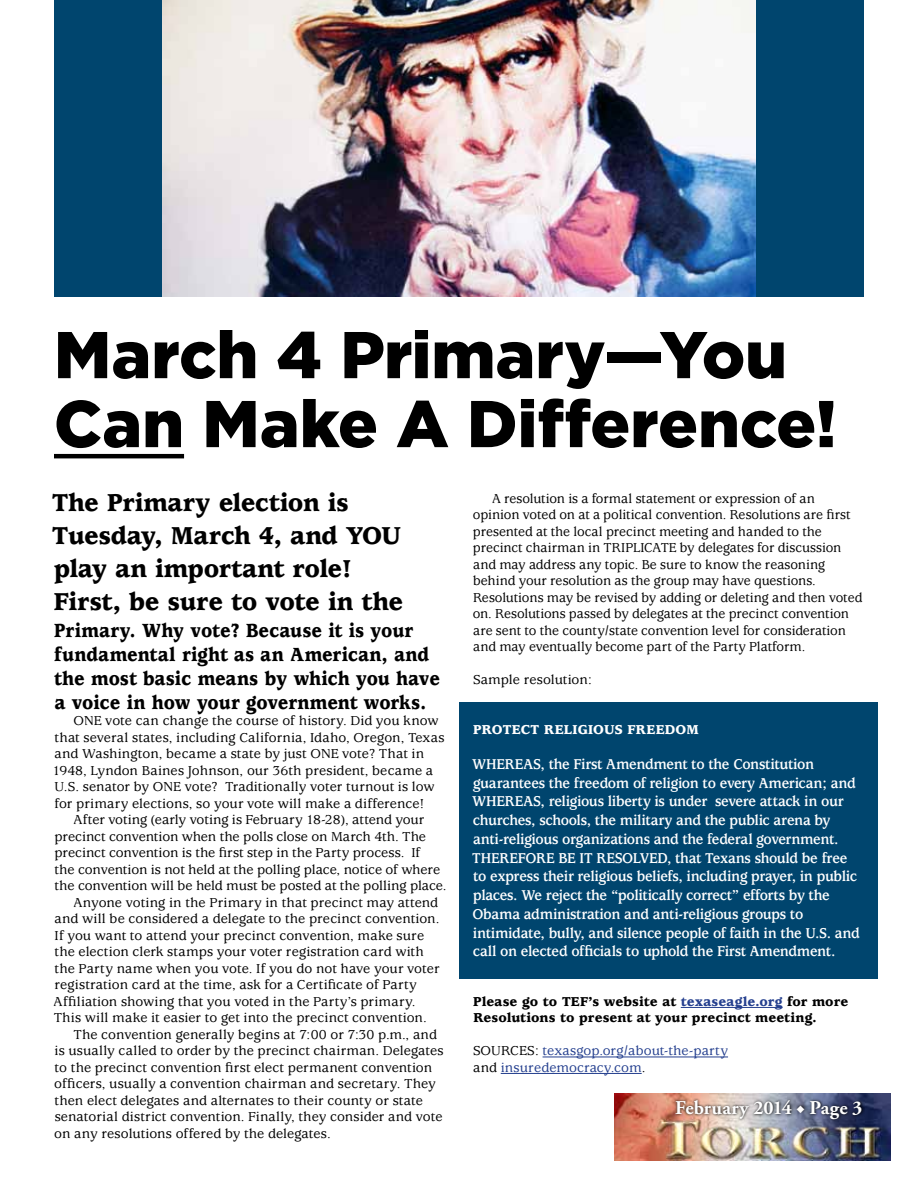
<style>
.page{position:relative;width:918px;height:1188px;background:#fff}
.page>*{position:absolute;margin:0;border:0;box-sizing:border-box;transform-origin:0 0}
.t1{font:900 66px/69px "Gotham HTF";color:#000}
.t2{font:900 27px/33px "Usherwood";letter-spacing:-.015em;color:#000}
.t3{font:900 21px/24px "Usherwood";color:#000;scale:.91 1}
.t4{font:700 19.5px "Adobe Garamond Pro";letter-spacing:.005em;color:#fff}
.t5{font:700 15.75px/18.8px "Usherwood";letter-spacing:-.02em;color:#fff;scale:.95 1}
.t6{font:500 14.25px/16.5px "Usherwood";color:#000}
.t7{font:900 14.25px/16.5px "Usherwood";color:#000}
.t8{font:500 14.25px/16.5px "Usherwood";letter-spacing:.01em;color:#25408f}
.t9{font:900 14.25px "Usherwood";letter-spacing:.01em;color:#fff}
.s1{color:#25408f}
.s2{color:#000}
</style>
<div class="page">
<img style="left:614px;top:1094px;width:277px;height:67px">
<div style="left:459px;top:702px;width:419px;height:277px;background:#00456e"></div>
<div style="left:54px;top:0;width:810px;height:297px;background:#00456e"></div>
<img style="left:673px;top:1098px;width:192px;height:24px">
<hr style="left:681px;top:1007px;width:101px;height:1px;background:#25408f">
<hr style="left:543px;top:1057px;width:185px;height:1px;background:#25408f">
<hr style="left:501px;top:1073px;width:141px;height:1px;background:#25408f">
<hr style="left:54px;top:454px;width:130px;height:4px;background:#000">
<img style="left:162px;top:0;width:594px;height:297px">
<h1 class="t1" style="left:54px;top:319px;width:784px">March 4 Primary—You<br>Can Make A Difference!</h1>
<h2 class="t2" style="left:52px;top:487px;width:352px">The Primary election is<br>Tuesday, March 4, and YOU play an important role!<br>First, be sure to vote in the</h2>
<h3 class="t3" style="left:54px;top:619px;width:426px">Primary. Why vote? Because it is your fundamental right as an American, and the most basic means by which you have a voice in how your government works.</h3>
<p class="t6" style="left:53px;top:713px;width:393px;text-indent:21px">ONE vote can change the course of history. Did you know that several states, including California, Idaho, Oregon, Texas and Washington, became a state by just ONE vote? That in 1948, Lyndon Baines Johnson, our 36th president, became a U.S. senator by ONE vote? Traditionally voter turnout is low for primary elections, so your vote will make a difference!</p>
<p class="t6" style="left:73px;top:812px;width:353px">After voting (early voting is February 18-28), attend your</p>
<p class="t6" style="left:54px;top:829px;width:373px">precinct convention when the polls close on March 4th. The</p>
<p class="t6" style="left:54px;top:845px;width:367px">precinct convention is the first step in the Party process. If</p>
<p class="t6" style="left:55px;top:862px;width:387px">the convention is not held at the polling place, notice of where</p>
<p class="t6" style="left:55px;top:878px;width:393px">the convention will be held must be posted at the polling place.</p>
<p class="t6" style="left:73px;top:895px;width:366px">Anyone voting in the Primary in that precinct may attend</p>
<p class="t6" style="left:55px;top:911px;width:386px">and will be considered a delegate to the precinct convention.</p>
<p class="t6" style="left:55px;top:928px;width:371px">If you want to attend your precinct convention, make sure</p>
<p class="t6" style="left:55px;top:944px;width:371px">the election clerk stamps your voter registration card with</p>
<p class="t6" style="left:55px;top:961px;width:386px">the Party name when you vote. If you do not have your voter</p>
<p class="t6" style="left:55px;top:977px;width:364px">registration card at the time, ask for a Certificate of Party</p>
<p class="t6" style="left:54px;top:994px;width:363px">Affiliation showing that you voted in the Party’s primary.</p>
<p class="t6" style="left:54px;top:1010px;width:375px">This will make it easier to get into the precinct convention.</p>
<p class="t6" style="left:73px;top:1027px;width:365px">The convention generally begins at 7:00 or 7:30 p.m., and</p>
<p class="t6" style="left:55px;top:1043px;width:391px">is usually called to order by the precinct chairman. Delegates</p>
<p class="t6" style="left:55px;top:1060px;width:379px">to the precinct convention first elect permanent convention</p>
<p class="t6" style="left:54px;top:1076px;width:383px">officers, usually a convention chairman and secretary. They</p>
<p class="t6" style="left:55px;top:1093px;width:370px">then elect delegates and alternates to their county or state</p>
<p class="t6" style="left:55px;top:1109px;width:389px">senatorial district convention. Finally, they consider and vote</p>
<p class="t6" style="left:54px;top:1126px;width:278px">on any resolutions offered by the delegates.</p>
<p class="t6" style="left:473px;top:490px;width:391px;text-indent:19px">A resolution is a formal statement or expression of an opinion voted on at a political convention. Resolutions are first presented at the local precinct meeting and handed to the precinct chairman in TRIPLICATE by delegates for discussion and may address any topic. Be sure to know the reasoning behind your resolution as the group may have questions.<br>Resolutions may be revised by adding or deleting and then voted on. Resolutions passed by delegates at the precinct convention are sent to the county/state convention level for consideration and may eventually become part of the Party Platform.</p>
<p class="t6" style="left:473px;top:672px;width:120px">Sample resolution:</p>
<p class="t9" style="left:473px;top:721px;width:227px">PROTECT RELIGIOUS FREEDOM</p>
<p class="t5" style="left:472px;top:755px;width:410px">WHEREAS, the First Amendment to the Constitution guarantees the freedom of religion to every American; and WHEREAS, religious liberty is under severe attack in our churches, schools, the military and the public arena by anti-religious organizations and the federal government.<br>THEREFORE BE IT RESOLVED, that Texans should be free to express their religious beliefs, including prayer, in public places. We reject the “politically correct” efforts by the Obama administration and anti-religious groups to intimidate, bully, and silence people of faith in the U.S. and call on elected officials to uphold the First Amendment.</p>
<p class="t7" style="left:473px;top:994px;width:377px">Please go to TEF’s website at <span class="s1">texaseagle.org</span> for more<br>Resolutions to present at your precinct meeting.</p>
<p class="t6" style="left:473px;top:1043px;width:18px">Sources</p>
<p class="t8" style="left:473px;top:1043px;width:256px;text-indent:62px"><span class="s2">:</span> texasgop.org/about-the-party <span class="s2">and</span> insuredemocracy.com<span class="s2">.</span></p>
<h3 class="t4" style="left:675px;top:1097px;width:189px">February 2014 ◆ Page 3</h3>
</div>
